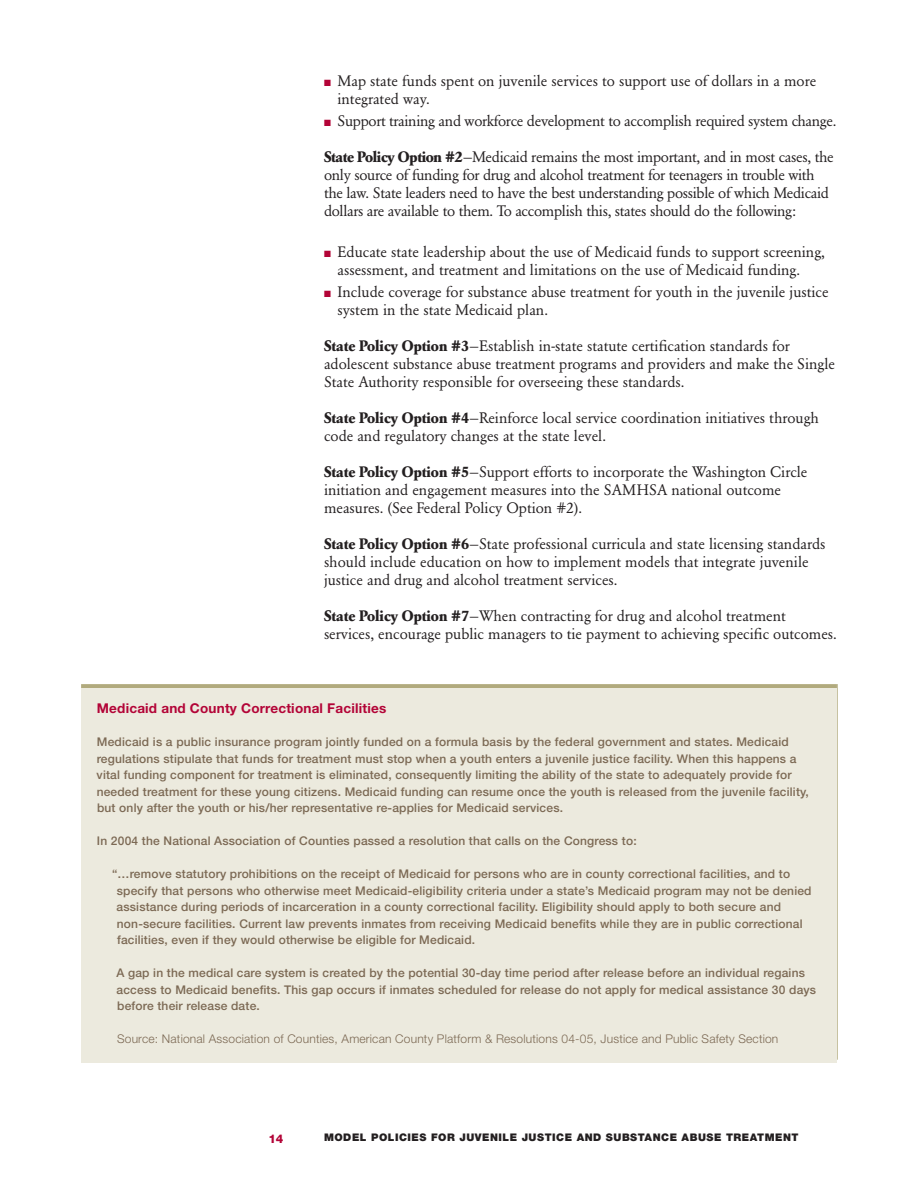
<style>
.page{position:relative;width:918px;height:1188px;background:#fff}
.page>*{position:absolute;margin:0;border:0;box-sizing:border-box;transform-origin:0 0}
.Text_1{font:15px/18px "Garamond BE";color:#231f20}
.Text_1_Bullet_1{font:15px/18px "Garamond BE";color:#231f20}
.Text_1-2{font:15px/18px "Garamond BE";letter-spacing:-.02em;color:#231f20}
.Text_1_Bullet_1-2{font:15px "Garamond BE";letter-spacing:-.02em;color:#231f20}
.Callout_Subhead_1{font:700 13.5px "Helvetica Neue LT Std";letter-spacing:.015em;color:#b30437}
.Callout_1{font:500 12px/16.5px "Helvetica Neue LT Std";letter-spacing:.015em;color:#7c6954}
.Callout_1-2{font:300 12px "Helvetica Neue LT Std";letter-spacing:.015em;color:#7c6954}
.t1{font:800 12px "Helvetica Neue LT Std";color:#b30437}
.t2{font:900 10.5px "Helvetica Neue LT Std";letter-spacing:.05em;color:#231f20}
.s1{color:#b30437}
.s2{font-weight:700}
</style>
<div class="page">
<div style="left:81px;top:688px;width:756px;height:375px;background:#eceade"></div>
<p class="Text_1_Bullet_1" style="left:338px;top:71px;width:480px;text-indent:-14px"><span class="s1">■</span> Map state funds spent on juvenile services to support use of dollars in a more integrated way.</p>
<p class="Text_1_Bullet_1-2" style="left:324px;top:112px;width:514px"><span class="s1">■</span> Support training and workforce development to accomplish required system change.</p>
<p class="Text_1-2" style="left:324px;top:148px;width:511px"><span class="s2">State Policy Option #2</span>—Medicaid remains the most important, and in most cases, the only source of funding for drug and alcohol treatment for teenagers in trouble with the law. State leaders need to have the best understanding possible of which Medicaid dollars are available to them. To accomplish this, states should do the following:</p>
<p class="Text_1_Bullet_1" style="left:338px;top:242px;width:489px;text-indent:-14px"><span class="s1">■</span> Educate state leadership about the use of Medicaid funds to support screening, assessment, and treatment and limitations on the use of Medicaid funding.</p>
<p class="Text_1_Bullet_1" style="left:338px;top:283px;width:493px;text-indent:-14px"><span class="s1">■</span> Include coverage for substance abuse treatment for youth in the juvenile justice system in the state Medicaid plan.</p>
<p class="Text_1" style="left:324px;top:337px;width:513px"><span class="s2">State Policy Option #3</span>—Establish in-state statute certification standards for adolescent substance abuse treatment programs and providers and make the Single<br>State Authority responsible for overseeing these standards.</p>
<p class="Text_1" style="left:324px;top:409px;width:497px"><span class="s2">State Policy Option #4</span>—Reinforce local service coordination initiatives through code and regulatory changes at the state level.</p>
<p class="Text_1" style="left:324px;top:463px;width:485px"><span class="s2">State Policy Option #5</span>—Support efforts to incorporate the Washington Circle initiation and engagement measures into the SAMHSA national outcome measures. (See Federal Policy Option #2).</p>
<p class="Text_1" style="left:324px;top:535px;width:503px"><span class="s2">State Policy Option #6</span>—State professional curricula and state licensing standards should include education on how to implement models that integrate juvenile justice and drug and alcohol treatment services.</p>
<p class="Text_1" style="left:324px;top:607px;width:515px"><span class="s2">State Policy Option #7</span>—When contracting for drug and alcohol treatment services, encourage public managers to tie payment to achieving specific outcomes.</p>
<p class="Callout_Subhead_1" style="left:97px;top:700px;width:291px">Medicaid and County Correctional Facilities</p>
<p class="Callout_1" style="left:97px;top:734px;width:714px">Medicaid is a public insurance program jointly funded on a formula basis by the federal government and states. Medicaid regulations stipulate that funds for treatment must stop when a youth enters a juvenile justice facility. When this happens a vital funding component for treatment is eliminated, consequently limiting the ability of the state to adequately provide for needed treatment for these young citizens. Medicaid funding can resume once the youth is released from the juvenile facility, but only after the youth or his/her representative re-applies for Medicaid services.</p>
<p class="Callout_1" style="left:97px;top:833px;width:541px">In 2004 the National Association of Counties passed a resolution that calls on the Congress to:</p>
<p class="Callout_1" style="left:117px;top:866px;width:697px;text-indent:-5px">“…remove statutory prohibitions on the receipt of Medicaid for persons who are in county correctional facilities, and to specify that persons who otherwise meet Medicaid-eligibility criteria under a state’s Medicaid program may not be denied assistance during periods of incarceration in a county correctional facility. Eligibility should apply to both secure and non-secure facilities. Current law prevents inmates from receiving Medicaid benefits while they are in public correctional facilities, even if they would otherwise be eligible for Medicaid.</p>
<p class="Callout_1" style="left:116px;top:965px;width:701px">A gap in the medical care system is created by the potential 30-day time period after release before an individual regains access to Medicaid benefits. This gap occurs if inmates scheduled for release do not apply for medical assistance 30 days before their release date.</p>
<p class="Callout_1-2" style="left:117px;top:1032px;width:663px">Source: National Association of Counties, American County Platform &amp; Resolutions 04-05, Justice and Public Safety Section</p>
<p class="t1" style="left:268px;top:1131px;width:17px">14</p>
<p class="t2" style="left:324px;top:1131px;width:473px">MODEL POLICIES FOR JUVENILE JUSTICE AND SUBSTANCE ABUSE TREATMENT</p>
</div>
